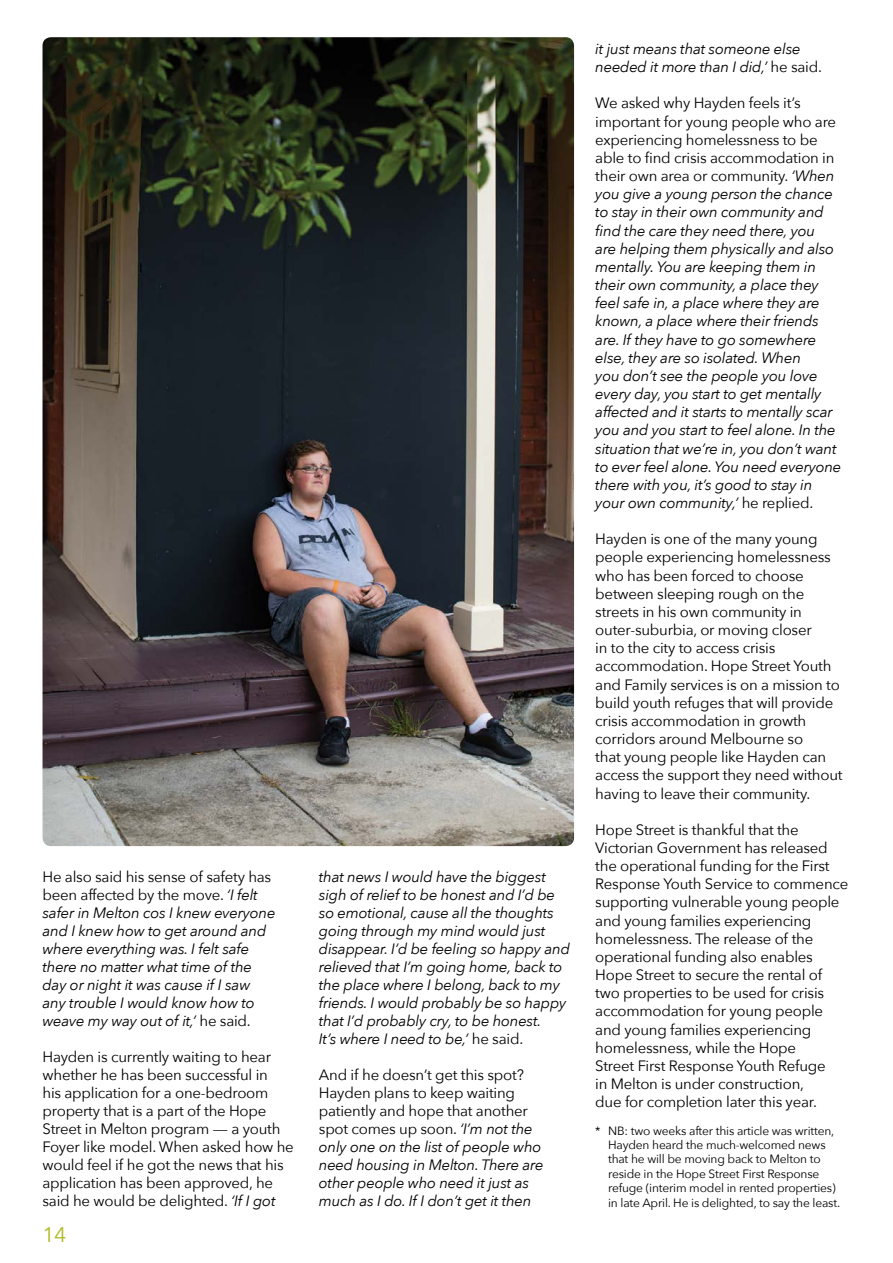
<style>
.page{position:relative;width:893px;height:1263px;background:#fff}
.page>*{position:absolute;margin:0;border:0;box-sizing:border-box;transform-origin:0 0}
.t1{font:21px "Avenir Next";color:#b0ba25}
.t2{font:italic 15px/18px "Avenir Next";letter-spacing:-.015em;color:#000}
.t3{font:15px/18.1px "Avenir Next";letter-spacing:-.015em;color:#000}
.t4{font:12px/14.4px "Avenir Next";letter-spacing:-.015em;color:#000}
.s1{font-style:normal}
.s2{font-style:italic}
</style>
<div class="page">
<img style="left:43px;top:37px;width:531px;height:809px">
<p class="t2" style="left:43px;top:867px;width:234px"><span class="s1">He also said his sense of safety has been affected by the move.</span> ‘I felt safer in Melton cos I knew everyone and I knew how to get around and where everything was. I felt safe there no matter what time of the day or night it was cause if I saw any trouble I would know how to weave my way out of it,’ <span class="s1">he said.</span></p>
<p class="t3" style="left:43px;top:1047px;width:253px">Hayden is currently waiting to hear whether he has been successful in<br>his application for a one‑bedroom property that is a part of the Hope Street in Melton program — a youth Foyer like model. When asked how he would feel if he got the news that his application has been approved, he said he would be delighted. <span class="s2">‘If I got</span></p>
<h1 class="t1" style="left:43px;top:1217px;width:25px">14</h1>
<p class="t2" style="left:319px;top:867px;width:253px">that news I would have the biggest sigh of relief to be honest and I’d be so emotional, cause all the thoughts going through my mind would just disappear. I’d be feeling so happy and relieved that I’m going home, back to the place where I belong, back to my friends. I would probably be so happy that I’d probably cry, to be honest.<br>It’s where I need to be,’ <span class="s1">he said.</span></p>
<p class="t2" style="left:319px;top:1065px;width:226px"><span class="s1">And if he doesn’t get this spot?<br>Hayden plans to keep waiting patiently and hope that another spot comes up soon.</span> ‘I’m not the only one on the list of people who need housing in Melton. There are other people who need it just as much as I do. If I don’t get it then</p>
<p class="t2" style="left:595px;top:39px;width:228px">it just means that someone else needed it more than I did,’ <span class="s1">he said.</span></p>
<p class="t2" style="left:595px;top:93px;width:247px"><span class="s1">We asked why Hayden feels it’s important for young people who are experiencing homelessness to be able to find crisis accommodation in their own area or community.</span> ‘When you give a young person the chance to stay in their own community and find the care they need there, you<br>are helping them physically and also mentally. You are keeping them in their own community, a place they feel safe in, a place where they are known, a place where their friends are. If they have to go somewhere else, they are so isolated. When<br>you don’t see the people you love every day, you start to get mentally affected and it starts to mentally scar you and you start to feel alone. In the situation that we’re in, you don’t want to ever feel alone. You need everyone there with you, it’s good to stay in your own community,’ <span class="s1">he replied.</span></p>
<p class="t3" style="left:595px;top:529px;width:249px">Hayden is one of the many young people experiencing homelessness who has been forced to choose between sleeping rough on the streets in his own community in outer‑suburbia, or moving closer<br>in to the city to access crisis accommodation. Hope Street Youth and Family services is on a mission to build youth refuges that will provide crisis accommodation in growth corridors around Melbourne so<br>that young people like Hayden can access the support they need without having to leave their community.</p>
<p class="t3" style="left:595px;top:820px;width:255px">Hope Street is thankful that the Victorian Government has released the operational funding for the First Response Youth Service to commence supporting vulnerable young people and young families experiencing homelessness. The release of the operational funding also enables Hope Street to secure the rental of two properties to be used for crisis accommodation for young people and young families experiencing homelessness, while the Hope<br>Street First Response Youth Refuge<br>in Melton is under construction,<br>due for completion later this year.</p>
<p class="t4" style="left:608px;top:1123px;width:234px;text-indent:-13px">* NB: two weeks after this article was written, Hayden heard the much‑welcomed news that he will be moving back to Melton to reside in the Hope Street First Response refuge (interim model in rented properties) in late April. He is delighted, to say the least.</p>
</div>
